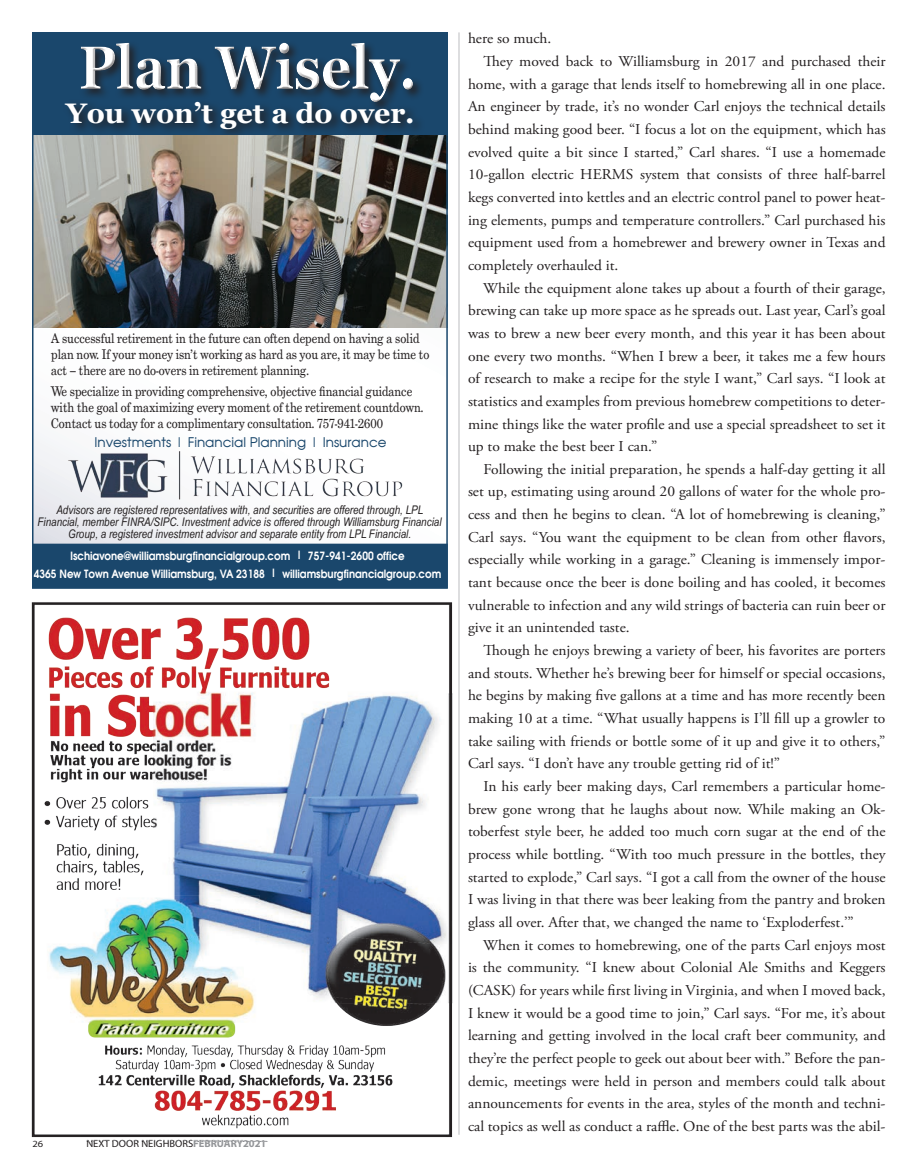
<style>
.page{position:relative;width:918px;height:1175px;background:#fff}
.page>*{position:absolute;margin:0;border:0;box-sizing:border-box;transform-origin:0 0}
.t1{font:700 60.9px "Georgia";color:#fff;scale:.87 1}
.t2{font:700 28.2px "Georgia";color:#fff}
.t3{font:15px "Adobe Garamond Pro";color:#231f20}
.t4{font:13.35px/16px "Grad";color:#231f20;scale:.91 1}
.t5{font:13.35px "Moderne";color:#1a476c}
.t6{font:italic 11.85px/11.9px "Arial Narrow";color:#231f20;text-align:center}
.t7{font:11.85px/17.9px "Moderne Demi";color:#fff;text-align:center;scale:.91 1}
.t8{font:10.5px "Myriad Pro";color:#231f20}
.t9{font:9.45px "Myriad Pro";color:#231f20;scale:1.11 1}
.s1{font-weight:700;color:#939598}
</style>
<div class="page">
<hr style="left:459px;top:32px;width:1px;height:1102px;background:#bcbdc0">
<svg style="left:34px;top:327px;width:412px;height:216px"></svg>
<div style="left:32px;top:32px;width:416px;height:104px;background:#1a476c"></div>
<div style="left:33px;top:544px;width:414px;height:44px;background:#1a476c"></div>
<div style="left:32px;top:543px;width:416px;height:45px;border:1px solid #1a476c"></div>
<div style="left:78px;top:42px;width:339px;height:63px;background:#231f20;opacity:.75"></div>
<svg style="left:69px;top:98px;width:350px;height:37px"></svg>
<img style="left:34px;top:135px;width:412px;height:192px">
<img style="left:64px;top:444px;width:350px;height:62px">
<img style="left:31px;top:598px;width:428px;height:543px">
<h1 class="t1" style="left:79px;top:29px;width:390px">Plan Wisely.</h1>
<h2 class="t2" style="left:66px;top:95px;width:350px">You won’t get a do over.</h2>
<p class="t4" style="left:51px;top:330px;width:417px">A successful retirement in the future can often depend on having a solid plan now. If your money isn’t working as hard as you are, it may be time to act – there are no do-overs in retirement planning.</p>
<p class="t4" style="left:51px;top:383px;width:410px">We specialize in providing comprehensive, objective financial guidance with the goal of maximizing every moment of the retirement countdown.<br>Contact us today for a complimentary consultation. 757-941-2600</p>
<p class="t5" style="left:94px;top:433px;width:294px">Investments | Financial Planning | Insurance</p>
<p class="t6" style="left:38px;top:504px;width:405px">Advisors are registered representatives with, and securities are offered through, LPL<br>Financial, member FINRA/SIPC. Investment advice is offered through Williamsburg Financial<br>Group, a registered investment advisor and separate entity from LPL Financial.</p>
<p class="t7" style="left:34px;top:547px;width:450px">lschiavone@williamsburgfinancialgroup.com | 757-941-2600 office<br>4365 New Town Avenue Williamsburg, VA 23188 | williamsburgfinancialgroup.com</p>
<p class="t9" style="left:32px;top:1138px;width:11px">26</p>
<p class="t8" style="left:86px;top:1137px;width:181px">NEXT DOOR NEIGHBORS<span class="s1">FEBRUARY2021</span></p>
<p class="t3" style="left:468px;top:30px;width:85px">here so much.</p>
<p class="t3" style="left:483px;top:52px;width:404px">They moved back to Williamsburg in 2017 and purchased their</p>
<p class="t3" style="left:468px;top:75px;width:419px">home, with a garage that lends itself to homebrewing all in one place.</p>
<p class="t3" style="left:468px;top:97px;width:419px">An engineer by trade, it’s no wonder Carl enjoys the technical details</p>
<p class="t3" style="left:468px;top:120px;width:419px">behind making good beer. “I focus a lot on the equipment, which has</p>
<p class="t3" style="left:468px;top:143px;width:419px">evolved quite a bit since I started,” Carl shares. “I use a homemade</p>
<p class="t3" style="left:468px;top:165px;width:419px">10-gallon electric HERMS system that consists of three half-barrel</p>
<p class="t3" style="left:468px;top:188px;width:419px">kegs converted into kettles and an electric control panel to power heat-</p>
<p class="t3" style="left:468px;top:211px;width:419px">ing elements, pumps and temperature controllers.” Carl purchased his</p>
<p class="t3" style="left:468px;top:233px;width:419px">equipment used from a homebrewer and brewery owner in Texas and</p>
<p class="t3" style="left:468px;top:256px;width:152px">completely overhauled it.</p>
<p class="t3" style="left:483px;top:279px;width:404px">While the equipment alone takes up about a fourth of their garage,</p>
<p class="t3" style="left:468px;top:301px;width:419px">brewing can take up more space as he spreads out. Last year, Carl’s goal</p>
<p class="t3" style="left:468px;top:324px;width:419px">was to brew a new beer every month, and this year it has been about</p>
<p class="t3" style="left:468px;top:347px;width:419px">one every two months. “When I brew a beer, it takes me a few hours</p>
<p class="t3" style="left:468px;top:369px;width:419px">of research to make a recipe for the style I want,” Carl says. “I look at</p>
<p class="t3" style="left:468px;top:392px;width:419px">statistics and examples from previous homebrew competitions to deter-</p>
<p class="t3" style="left:468px;top:415px;width:419px">mine things like the water profile and use a special spreadsheet to set it</p>
<p class="t3" style="left:468px;top:437px;width:191px">up to make the best beer I can.”</p>
<p class="t3" style="left:483px;top:460px;width:404px">Following the initial preparation, he spends a half-day getting it all</p>
<p class="t3" style="left:468px;top:483px;width:419px">set up, estimating using around 20 gallons of water for the whole pro-</p>
<p class="t3" style="left:468px;top:505px;width:419px">cess and then he begins to clean. “A lot of homebrewing is cleaning,”</p>
<p class="t3" style="left:468px;top:528px;width:419px">Carl says. “You want the equipment to be clean from other flavors,</p>
<p class="t3" style="left:468px;top:550px;width:419px">especially while working in a garage.” Cleaning is immensely impor-</p>
<p class="t3" style="left:468px;top:573px;width:419px">tant because once the beer is done boiling and has cooled, it becomes</p>
<p class="t3" style="left:468px;top:596px;width:419px">vulnerable to infection and any wild strings of bacteria can ruin beer or</p>
<p class="t3" style="left:468px;top:618px;width:163px">give it an unintended taste.</p>
<p class="t3" style="left:483px;top:641px;width:404px">Though he enjoys brewing a variety of beer, his favorites are porters</p>
<p class="t3" style="left:468px;top:664px;width:419px">and stouts. Whether he’s brewing beer for himself or special occasions,</p>
<p class="t3" style="left:468px;top:686px;width:419px">he begins by making five gallons at a time and has more recently been</p>
<p class="t3" style="left:468px;top:709px;width:419px">making 10 at a time. “What usually happens is I’ll fill up a growler to</p>
<p class="t3" style="left:468px;top:732px;width:419px">take sailing with friends or bottle some of it up and give it to others,”</p>
<p class="t3" style="left:468px;top:754px;width:314px">Carl says. “I don’t have any trouble getting rid of it!”</p>
<p class="t3" style="left:483px;top:777px;width:404px">In his early beer making days, Carl remembers a particular home-</p>
<p class="t3" style="left:468px;top:800px;width:419px">brew gone wrong that he laughs about now. While making an Ok-</p>
<p class="t3" style="left:468px;top:822px;width:419px">toberfest style beer, he added too much corn sugar at the end of the</p>
<p class="t3" style="left:468px;top:845px;width:419px">process while bottling. “With too much pressure in the bottles, they</p>
<p class="t3" style="left:468px;top:868px;width:419px">started to explode,” Carl says. “I got a call from the owner of the house</p>
<p class="t3" style="left:468px;top:890px;width:419px">I was living in that there was beer leaking from the pantry and broken</p>
<p class="t3" style="left:468px;top:913px;width:387px">glass all over. After that, we changed the name to ‘Exploderfest.’”</p>
<p class="t3" style="left:483px;top:936px;width:404px">When it comes to homebrewing, one of the parts Carl enjoys most</p>
<p class="t3" style="left:468px;top:958px;width:419px">is the community. “I knew about Colonial Ale Smiths and Keggers</p>
<p class="t3" style="left:468px;top:981px;width:419px">(CASK) for years while first living in Virginia, and when I moved back,</p>
<p class="t3" style="left:468px;top:1003px;width:419px">I knew it would be a good time to join,” Carl says. “For me, it’s about</p>
<p class="t3" style="left:468px;top:1026px;width:419px">learning and getting involved in the local craft beer community, and</p>
<p class="t3" style="left:468px;top:1049px;width:419px">they’re the perfect people to geek out about beer with.” Before the pan-</p>
<p class="t3" style="left:468px;top:1071px;width:419px">demic, meetings were held in person and members could talk about</p>
<p class="t3" style="left:468px;top:1094px;width:419px">announcements for events in the area, styles of the month and techni-</p>
<p class="t3" style="left:468px;top:1117px;width:419px">cal topics as well as conduct a raffle. One of the best parts was the abil-</p>
</div>
